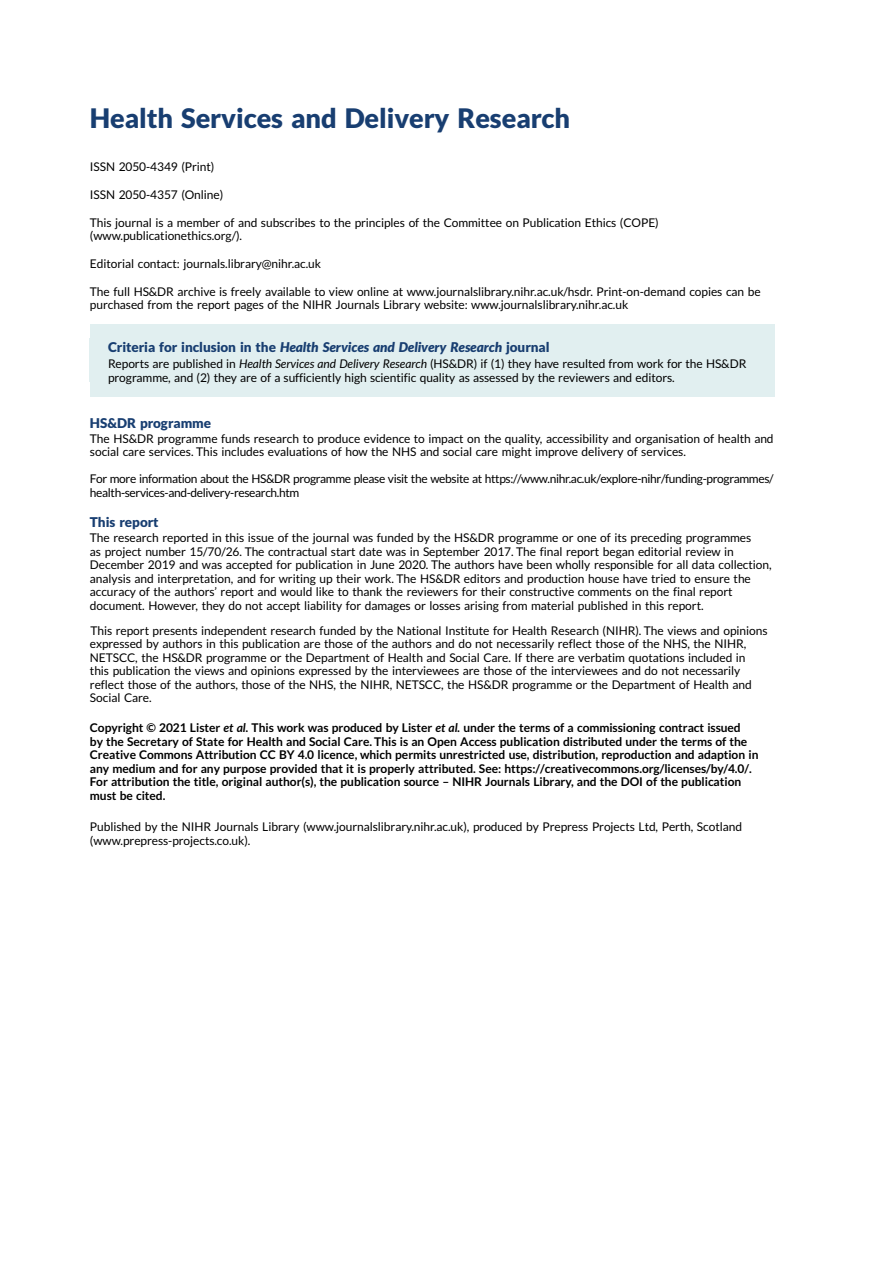
<style>
.page{position:relative;width:893px;height:1263px;background:#fff}
.page>*{position:absolute;margin:0;border:0;box-sizing:border-box;transform-origin:0 0}
.t1{font:27px "Adv T Tfac 587 ca.B";color:#183e71}
.t2{font:13.5px "Adv T Tdc 76 ebec.BI";color:#183e71}
.t3{font:13.5px "Adv T Tfac 587 ca.B";color:#183e71}
.t4{font:12px/13.5px "Adv T Ta 9 c 1 b 374";color:#000}
.t5{font:12px/13.5px "Adv TT6071803 a.B";color:#000}
.t6{font:12px/13.5px "Adv T Ta 9 c 1 b 374";letter-spacing:-.025em;color:#000}
.s1{font-family:"Adv T Tfac 587 ca.B"}
.s2{font-family:"Adv T Teb 5 f 0 e 55.I"}
.s3{font-style:inherit}
.s4{font-family:"Adv TT9 c 438 aa 4.BI"}
</style>
<div class="page">
<div style="left:90px;top:324px;width:684px;height:72px;background:#e1eff0"></div>
<h1 class="t1" style="left:90px;top:108px;width:482px">Health Services and Delivery Research</h1>
<p class="t4" style="left:90px;top:161px;width:126px">ISSN 2050-4349 (Print)</p>
<p class="t4" style="left:90px;top:189px;width:135px">ISSN 2050-4357 (Online)</p>
<p class="t4" style="left:90px;top:217px;width:570px">This journal is a member of and subscribes to the principles of the Committee on Publication Ethics (COPE) (www.publicationethics.org/).</p>
<p class="t4" style="left:90px;top:258px;width:233px">Editorial contact: journals.library@nihr.ac.uk</p>
<p class="t4" style="left:90px;top:286px;width:672px">The full HS&amp;DR archive is freely available to view online at www.journalslibrary.nihr.ac.uk/hsdr. Print-on-demand copies can be purchased from the report pages of the NIHR Journals Library website: www.journalslibrary.nihr.ac.uk</p>
<p class="t2" style="left:108px;top:339px;width:443px"><span class="s1">Criteria for inclusion in the</span> Health Services and Delivery Research <span class="s1">journal</span></p>
<p class="t4" style="left:108px;top:358px;width:640px">Reports are published in <span class="s2">Health Services and Delivery Research</span> (HS&amp;DR) if (1) they have resulted from work for the HS&amp;DR programme, and (2) they are of a sufficiently high scientific quality as assessed by the reviewers and editors.</p>
<p class="t3" style="left:90px;top:417px;width:123px">HS&amp;DR programme</p>
<p class="t4" style="left:90px;top:432px;width:685px">The HS&amp;DR programme funds research to produce evidence to impact on the quality, accessibility and organisation of health and social care services. This includes evaluations of how the NHS and social care might improve delivery of services.</p>
<p class="t6" style="left:90px;top:473px;width:685px">For more information about the HS&amp;DR programme please visit the website at https://www.nihr.ac.uk/explore-nihr/funding-programmes/ health-services-and-delivery-research.htm</p>
<p class="t3" style="left:90px;top:517px;width:70px">This report</p>
<p class="t4" style="left:90px;top:532px;width:683px">The research reported in this issue of the journal was funded by the HS&amp;DR programme or one of its preceding programmes<br>as project number 15/70/26. The contractual start date was in September 2017. The final report began editorial review in December 2019 and was accepted for publication in June 2020. The authors have been wholly responsible for all data collection, analysis and interpretation, and for writing up their work. The HS&amp;DR editors and production house have tried to ensure the accuracy of the authors<span class="s3">’</span> report and would like to thank the reviewers for their constructive comments on the final report document. However, they do not accept liability for damages or losses arising from material published in this report.</p>
<p class="t4" style="left:90px;top:625px;width:679px">This report presents independent research funded by the National Institute for Health Research (NIHR). The views and opinions expressed by authors in this publication are those of the authors and do not necessarily reflect those of the NHS, the NIHR, NETSCC, the HS&amp;DR programme or the Department of Health and Social Care. If there are verbatim quotations included in this publication the views and opinions expressed by the interviewees are those of the interviewees and do not necessarily reflect those of the authors, those of the NHS, the NIHR, NETSCC, the HS&amp;DR programme or the Department of Health and Social Care.</p>
<p class="t5" style="left:90px;top:722px;width:670px">Copyright © 2021 Lister <span class="s4">et al.</span> This work was produced by Lister <span class="s4">et al.</span> under the terms of a commissioning contract issued<br>by the Secretary of State for Health and Social Care. This is an Open Access publication distributed under the terms of the Creative Commons Attribution CC BY 4.0 licence, which permits unrestricted use, distribution, reproduction and adaption in any medium and for any purpose provided that it is properly attributed. See: https://creativecommons.org/licenses/by/4.0/.<br>For attribution the title, original author(s), the publication source <span class="s3">–</span> NIHR Journals Library, and the DOI of the publication must be cited.</p>
<p class="t4" style="left:90px;top:821px;width:653px">Published by the NIHR Journals Library (www.journalslibrary.nihr.ac.uk), produced by Prepress Projects Ltd, Perth, Scotland (www.prepress-projects.co.uk).</p>
</div>
